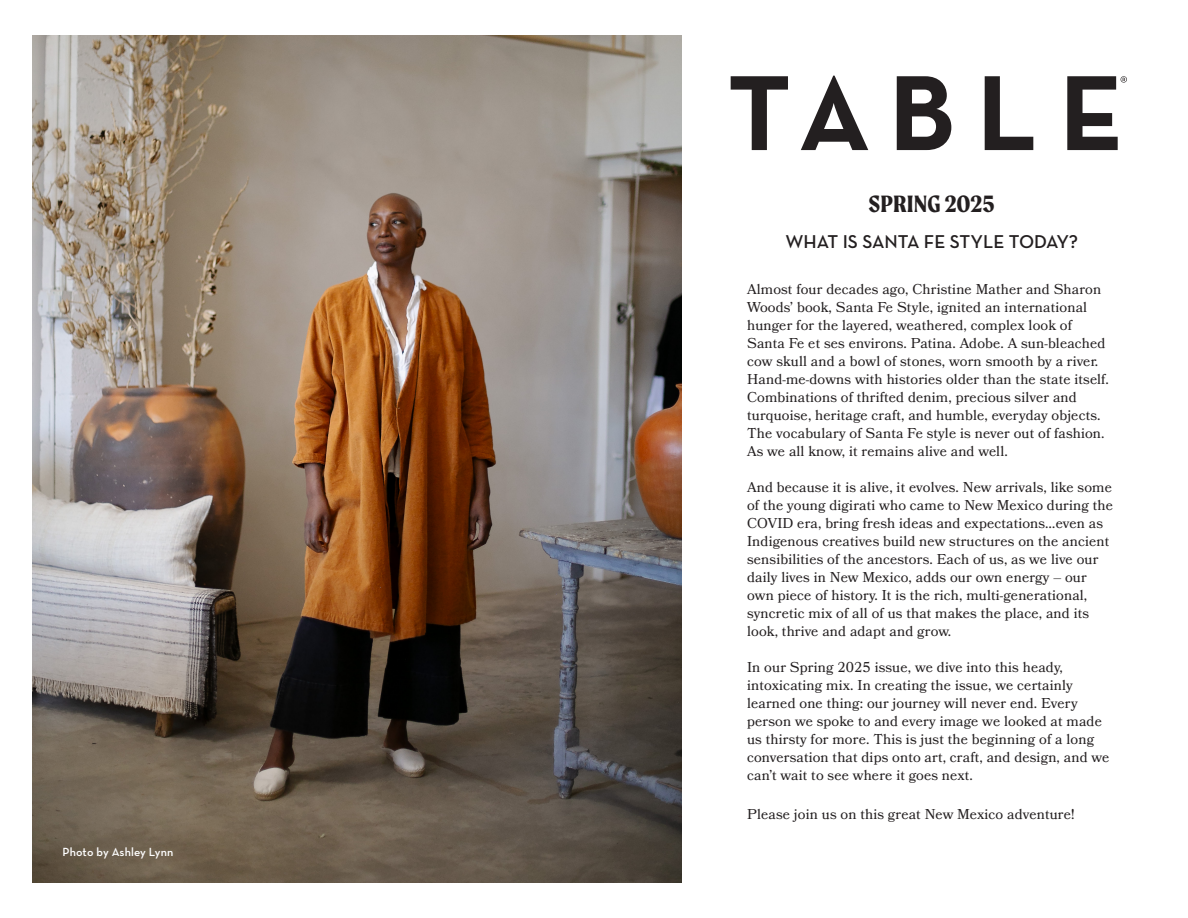
<style>
.page{position:relative;width:1188px;height:918px;background:#fff}
.page>*{position:absolute;margin:0;border:0;box-sizing:border-box;transform-origin:0 0}
.t1{font:700 25.2px "Moret";color:#231f20}
.t2{font:600 18.9px "Neutraface Text";color:#231f20}
.t3{font:14.25px/18px "Bookmania";letter-spacing:.01em;color:#231f20}
.t4{font:600 12px "Neutraface Text";letter-spacing:.005em;color:#fff}
</style>
<div class="page">
<img style="left:33px;top:36px;width:648px;height:846px">
<svg style="left:731px;top:76px;width:396px;height:74px"></svg>
<p class="t4" style="left:63px;top:844px;width:112px">Photo by Ashley Lynn</p>
<p class="t1" style="left:869px;top:189px;width:127px">SPRING 2025</p>
<p class="t2" style="left:785px;top:230px;width:294px">WHAT IS SANTA FE STYLE TODAY?</p>
<p class="t3" style="left:747px;top:280px;width:363px">Almost four decades ago, Christine Mather and Sharon Woods’ book, Santa Fe Style, ignited an international hunger for the layered, weathered, complex look of Santa Fe et ses environs. Patina. Adobe. A sun-bleached cow skull and a bowl of stones, worn smooth by a river.<br>Hand-me-downs with histories older than the state itself.<br>Combinations of thrifted denim, precious silver and turquoise, heritage craft, and humble, everyday objects.<br>The vocabulary of Santa Fe style is never out of fashion.<br>As we all know, it remains alive and well.</p>
<p class="t3" style="left:747px;top:478px;width:367px">And because it is alive, it evolves. New arrivals, like some of the young digirati who came to New Mexico during the COVID era, bring fresh ideas and expectations…even as Indigenous creatives build new structures on the ancient sensibilities of the ancestors. Each of us, as we live our daily lives in New Mexico, adds our own energy – our own piece of history. It is the rich, multi-generational, syncretic mix of all of us that makes the place, and its look, thrive and adapt and grow.</p>
<p class="t3" style="left:747px;top:658px;width:364px">In our Spring 2025 issue, we dive into this heady, intoxicating mix. In creating the issue, we certainly learned one thing: our journey will never end. Every person we spoke to and every image we looked at made us thirsty for more. This is just the beginning of a long conversation that dips onto art, craft, and design, and we can’t wait to see where it goes next.</p>
<p class="t3" style="left:747px;top:805px;width:329px">Please join us on this great New Mexico adventure!</p>
</div>
